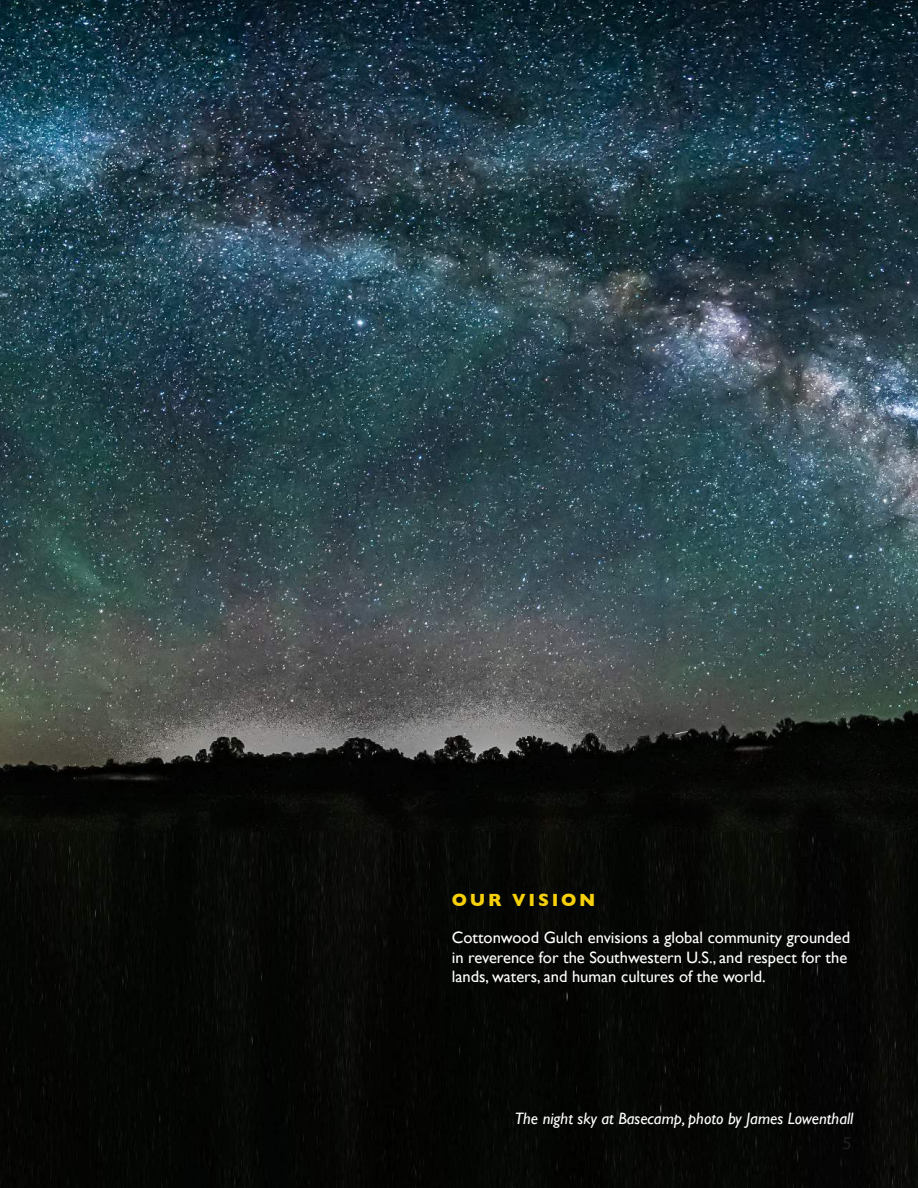
<style>
.page{position:relative;width:918px;height:1188px;background:#fff}
.page>*{position:absolute;margin:0;border:0;box-sizing:border-box;transform-origin:0 0}
.t1{font:700 18px "Gill Sans";letter-spacing:.15em;color:#f6d10b}
.t2{font:18px "Myriad Pro";color:#221f1f}
.t3{font:16.5px/19.5px "Gill Sans";color:#fff}
.t4{font:italic 16.5px "Gill Sans";color:#fff}
</style>
<div class="page">
<img style="left:0;top:0;width:918px;height:1188px">
<p class="t1" style="left:452px;top:893px;width:145px">OUR VISION</p>
<p class="t3" style="left:452px;top:930px;width:400px">Cottonwood Gulch envisions a global community grounded in reverence for the Southwestern U.S., and respect for the lands, waters, and human cultures of the world.</p>
<p class="t4" style="left:515px;top:1112px;width:340px">The night sky at Basecamp, photo by James Lowenthall</p>
<p class="t2" style="left:842px;top:1132px;width:11px">5</p>
</div>
